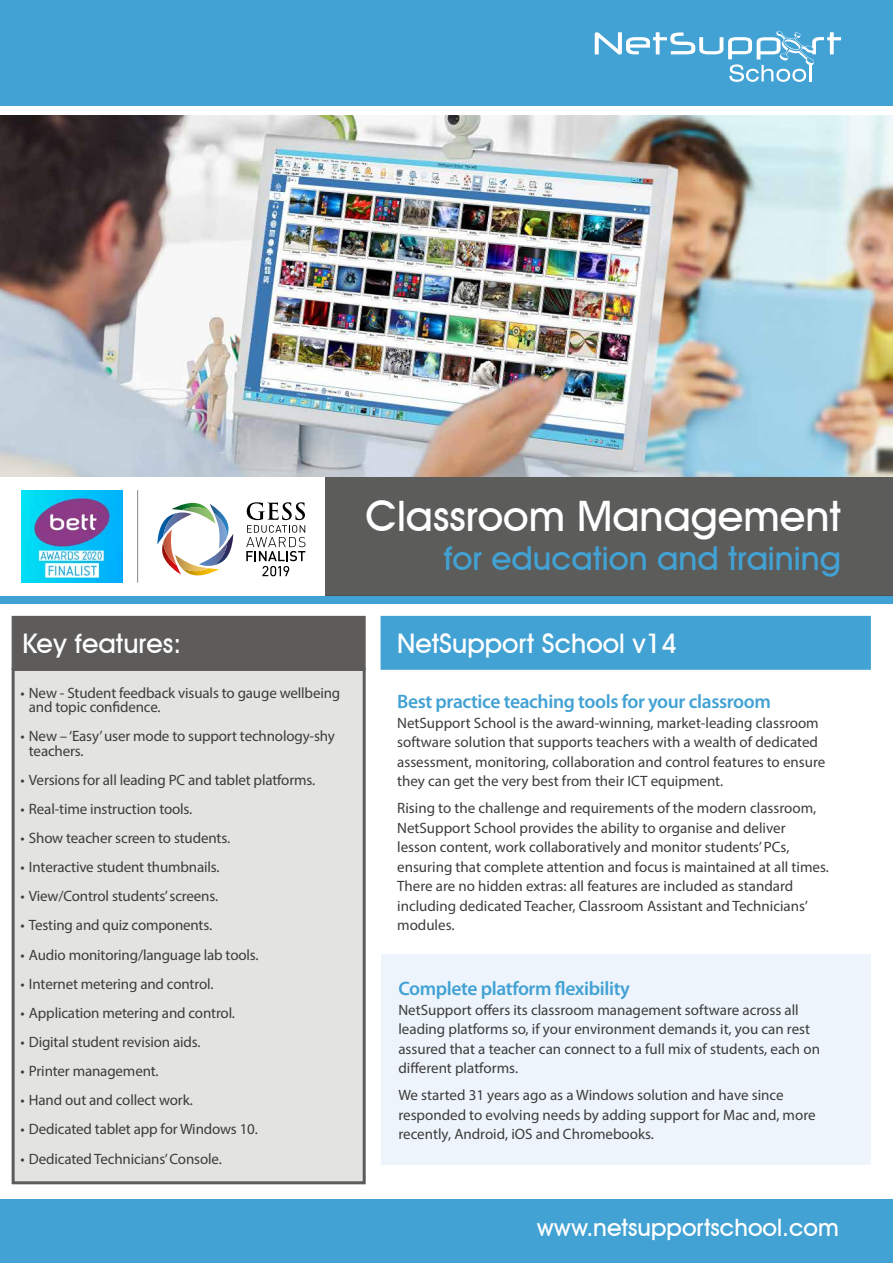
<style>
.page{position:relative;width:893px;height:1263px;background:#fff}
.page>*{position:absolute;margin:0;border:0;box-sizing:border-box;transform-origin:0 0}
.t1{font:500 42px "Avant Garde IT Cby BT";color:#fff}
.t2{font:500 33px "Avant Garde IT Cby BT";color:#42a2d4}
.t3{font:500 27px "Avant Garde IT Cby BT";color:#fff}
.t4{font:500 24px "Avant Garde IT Cby BT";color:#fff}
.t5{font:600 19.5px "Myriad Pro";letter-spacing:-.02em;color:#42a2d4}
.t6{font:15px/19.5px "Myriad Pro";color:#3c3c3b}
</style>
<div class="page">
<div style="left:0;top:595px;width:893px;height:9px;background:#42a2d4"></div>
<div style="left:0;top:0;width:893px;height:106px;background:#42a2d4"></div>
<div style="left:0;top:1199px;width:893px;height:64px;background:#42a2d4"></div>
<svg style="left:595px;top:30px;width:246px;height:52px"></svg>
<div style="left:324px;top:476px;width:569px;height:119px;background:#5c5c5b"></div>
<img style="left:157px;top:503px;width:76px;height:72px">
<svg style="left:246px;top:502px;width:59px;height:74px"></svg>
<hr style="left:137px;top:490px;width:1px;height:93px;background:#878787">
<img style="left:22px;top:490px;width:100px;height:93px">
<div style="left:12px;top:616px;width:354px;height:54px;background:#5d5c5b"></div>
<div style="left:381px;top:955px;width:490px;height:210px;background:#eef4fc"></div>
<div style="left:12px;top:668px;width:354px;height:516px;background:#e3e3e2;border:3px solid #5d5c5b"></div>
<div style="left:381px;top:616px;width:490px;height:54px;background:#42a2d4;border:3px solid #42a2d4"></div>
<img style="left:0;top:116px;width:893px;height:360px">
<h1 class="t1" style="left:365px;top:490px;width:477px">Classroom Management</h1>
<h2 class="t2" style="left:443px;top:538px;width:399px">for education and training</h2>
<h3 class="t3" style="left:23px;top:627px;width:160px">Key features:</h3>
<h3 class="t3" style="left:397px;top:627px;width:281px">NetSupport School v14</h3>
<p class="t6" style="left:29px;top:686px;width:313px;line-height:14.2px;text-indent:-9px">• New - Student feedback visuals to gauge wellbeing and topic confidence.</p>
<p class="t6" style="left:29px;top:729px;width:307px;line-height:14.2px;text-indent:-9px">• New – ‘Easy’ user mode to support technology-shy teachers.</p>
<p class="t6" style="left:20px;top:770px;width:296px">• Versions for all leading PC and tablet platforms.</p>
<p class="t6" style="left:20px;top:799px;width:173px">• Real-time instruction tools.</p>
<p class="t6" style="left:20px;top:828px;width:211px">• Show teacher screen to students.</p>
<p class="t6" style="left:20px;top:857px;width:201px">• Interactive student thumbnails.</p>
<p class="t6" style="left:20px;top:886px;width:199px">• View/Control students’ screens.</p>
<p class="t6" style="left:20px;top:915px;width:193px">• Testing and quiz components.</p>
<p class="t6" style="left:20px;top:944px;width:240px">• Audio monitoring/language lab tools.</p>
<p class="t6" style="left:20px;top:974px;width:195px">• Internet metering and control.</p>
<p class="t6" style="left:20px;top:1003px;width:216px">• Application metering and control.</p>
<p class="t6" style="left:20px;top:1032px;width:182px">• Digital student revision aids.</p>
<p class="t6" style="left:20px;top:1061px;width:140px">• Printer management.</p>
<p class="t6" style="left:20px;top:1090px;width:174px">• Hand out and collect work.</p>
<p class="t6" style="left:20px;top:1119px;width:239px">• Dedicated tablet app for Windows 10.</p>
<p class="t6" style="left:20px;top:1148px;width:203px">• Dedicated Technicians’ Console.</p>
<h3 class="t5" style="left:397px;top:689px;width:375px">Best practice teaching tools for your classroom</h3>
<p class="t6" style="left:397px;top:713px;width:430px">NetSupport School is the award-winning, market-leading classroom software solution that supports teachers with a wealth of dedicated assessment, monitoring, collaboration and control features to ensure they can get the very best from their ICT equipment.</p>
<p class="t6" style="left:397px;top:798px;width:433px">Rising to the challenge and requirements of the modern classroom, NetSupport School provides the ability to organise and deliver<br>lesson content, work collaboratively and monitor students’ PCs, ensuring that complete attention and focus is maintained at all times.<br>There are no hidden extras: all features are included as standard including dedicated Teacher, Classroom Assistant and Technicians’ modules.</p>
<h3 class="t5" style="left:398px;top:976px;width:233px">Complete platform flexibility</h3>
<p class="t6" style="left:398px;top:1000px;width:423px">NetSupport offers its classroom management software across all leading platforms so, if your environment demands it, you can rest assured that a teacher can connect to a full mix of students, each on different platforms.</p>
<p class="t6" style="left:398px;top:1085px;width:419px">We started 31 years ago as a Windows solution and have since responded to evolving needs by adding support for Mac and, more recently, Android, iOS and Chromebooks.</p>
<h3 class="t4" style="left:537px;top:1212px;width:304px">www.netsupportschool.com</h3>
</div>
